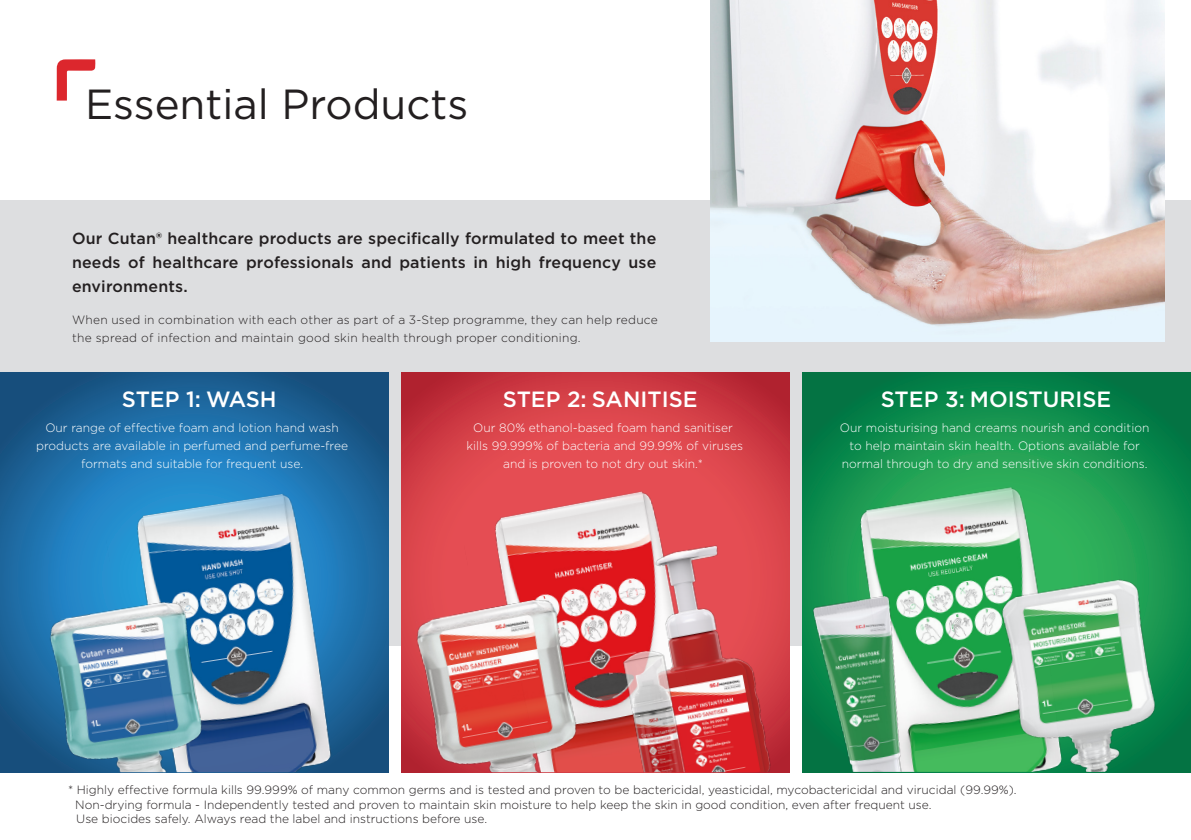
<style>
.page{position:relative;width:1191px;height:840px;background:#fff}
.page>*{position:absolute;margin:0;border:0;box-sizing:border-box;transform-origin:0 0}
.t1{font:42px "Gotham";color:#231f20}
.t2{font:500 22px "Gotham";color:#fff}
.t3{font:500 16px/24px "Gotham";letter-spacing:.01em;color:#231f20;text-align:justify}
.t4{font:300 12.2px/18px "Gotham";color:#fff;text-align:center}
.t5{font:300 12px/14.4px "Gotham";color:#231f20}
.t6{font:300 12px/18px "Gotham";letter-spacing:.02em;color:#231f20}
.s1{font-weight:700}
</style>
<div class="page">
<div style="left:0;top:200px;width:1191px;height:445px;background:#dddee0"></div>
<img style="left:710px;top:0;width:454px;height:342px">
<svg style="left:0;top:373px;width:388px;height:398px"></svg>
<svg style="left:401px;top:373px;width:388px;height:398px"></svg>
<svg style="left:802px;top:373px;width:389px;height:398px"></svg>
<img style="left:822px;top:471px;width:276px;height:300px">
<img style="left:811px;top:593px;width:107px;height:178px">
<img style="left:994px;top:570px;width:178px;height:201px">
<img style="left:101px;top:475px;width:266px;height:296px">
<img style="left:25px;top:572px;width:203px;height:199px">
<img style="left:458px;top:471px;width:277px;height:149px">
<img style="left:622px;top:537px;width:153px;height:234px">
<img style="left:604px;top:620px;width:108px;height:151px">
<img style="left:390px;top:568px;width:214px;height:203px">
<svg style="left:57px;top:59px;width:38px;height:41px"></svg>
<h1 class="t1" style="left:85px;top:79px;width:385px">Essential Products</h1>
<h3 class="t3" style="left:72px;top:226px;width:586px">Our Cutan<span class="s1">®</span> healthcare products are specifically formulated to meet the needs of healthcare professionals and patients in high frequency use environments.</h3>
<p class="t6" style="left:72px;top:311px;width:587px">When used in combination with each other as part of a 3-Step programme, they can help reduce the spread of infection and maintain good skin health through proper conditioning.</p>
<h2 class="t2" style="left:122px;top:385px;width:156px">STEP 1: WASH</h2>
<h2 class="t2" style="left:503px;top:385px;width:196px">STEP 2: SANITISE</h2>
<h2 class="t2" style="left:881px;top:385px;width:232px">STEP 3: MOISTURISE</h2>
<p class="t4" style="left:840px;top:418px;width:311px">Our moisturising hand creams nourish and condition to help maintain skin health. Options available for normal through to dry and sensitive skin conditions.</p>
<p class="t4" style="left:36px;top:418px;width:313px">Our range of effective foam and lotion hand wash products are available in perfumed and perfume-free formats and suitable for frequent use.</p>
<p class="t4" style="left:466px;top:418px;width:278px">Our 80% ethanol-based foam hand sanitiser kills 99.999% of bacteria and 99.99% of viruses and is proven to not dry out skin.*</p>
<p class="t5" style="left:75px;top:782px;width:943px;text-indent:-7px">* Highly effective formula kills 99.999% of many common germs and is tested and proven to be bactericidal, yeasticidal, mycobactericidal and virucidal (99.99%).<br>Non-drying formula - Independently tested and proven to maintain skin moisture to help keep the skin in good condition, even after frequent use.<br>Use biocides safely. Always read the label and instructions before use.</p>
</div>
